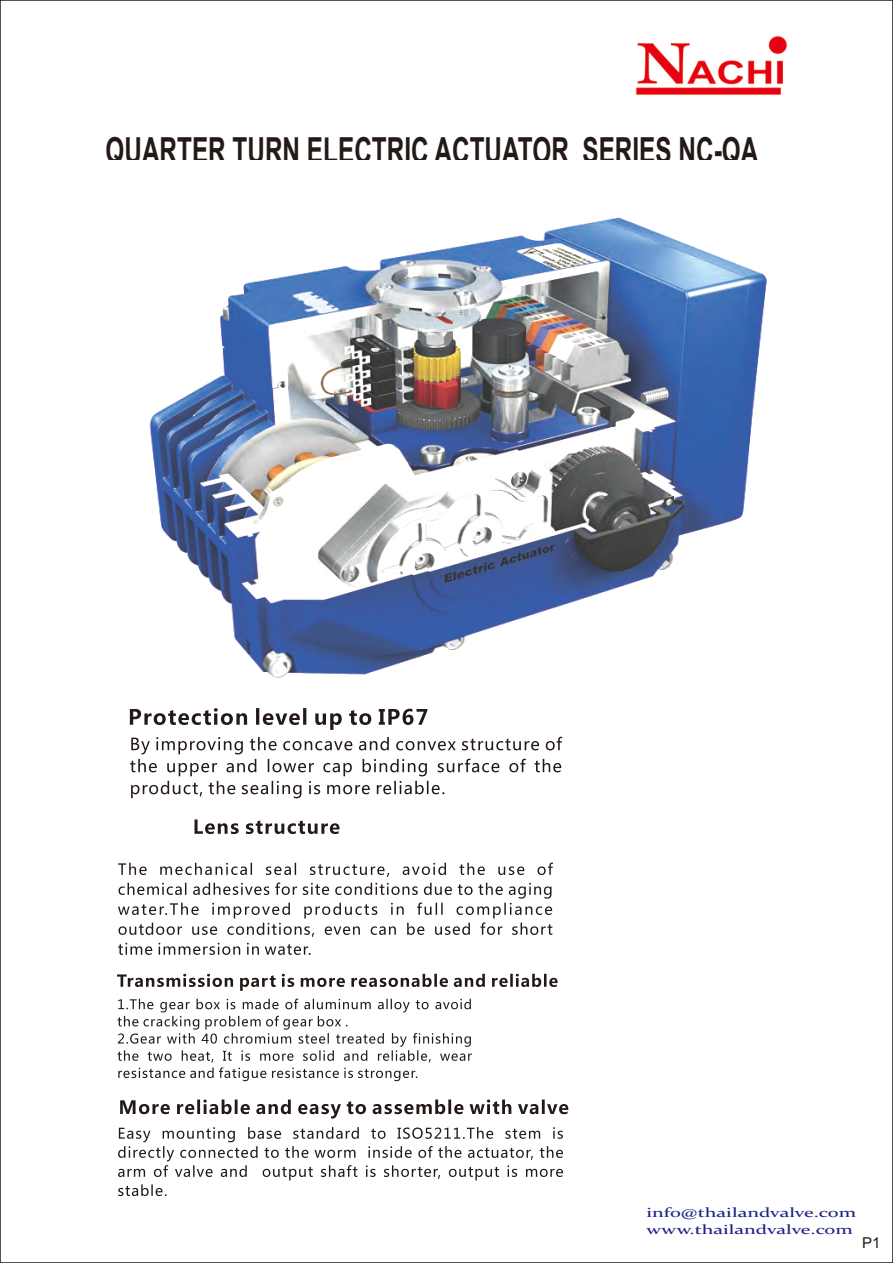
<style>
.page{position:relative;width:893px;height:1263px;background:#fff}
.page>*{position:absolute;margin:0;border:0;box-sizing:border-box;transform-origin:0 0}
.t1{font:700 36px "Arial";color:#231916;scale:.68 1}
.t2{font:15px "Arial";color:#231916}
.t3{font:13.35px/16.4px "Constantia";color:#1e2188;scale:1.51 1}
</style>
<div class="page">
<img style="left:635px;top:35px;width:153px;height:61px">
<img style="left:129px;top:217px;width:638px;height:508px">
<svg style="left:130px;top:708px;width:297px;height:22px"></svg>
<svg style="left:130px;top:737px;width:432px;height:61px"></svg>
<svg style="left:117px;top:974px;width:441px;height:17px"></svg>
<svg style="left:117px;top:998px;width:355px;height:83px"></svg>
<svg style="left:118px;top:862px;width:435px;height:93px"></svg>
<svg style="left:120px;top:1099px;width:448px;height:19px"></svg>
<svg style="left:118px;top:1127px;width:445px;height:69px"></svg>
<svg style="left:195px;top:819px;width:145px;height:15px"></svg>
<h1 class="t1" style="left:105px;top:137px;width:961px">QUARTER TURN ELECTRIC ACTUATOR SERIES NC-QA</h1>
<p class="t3" style="left:646px;top:1206px;width:140px">info@thailandvalve.com www.thailandvalve.com</p>
<p class="t2" style="left:862px;top:1237px;width:20px">P1</p>
</div>
